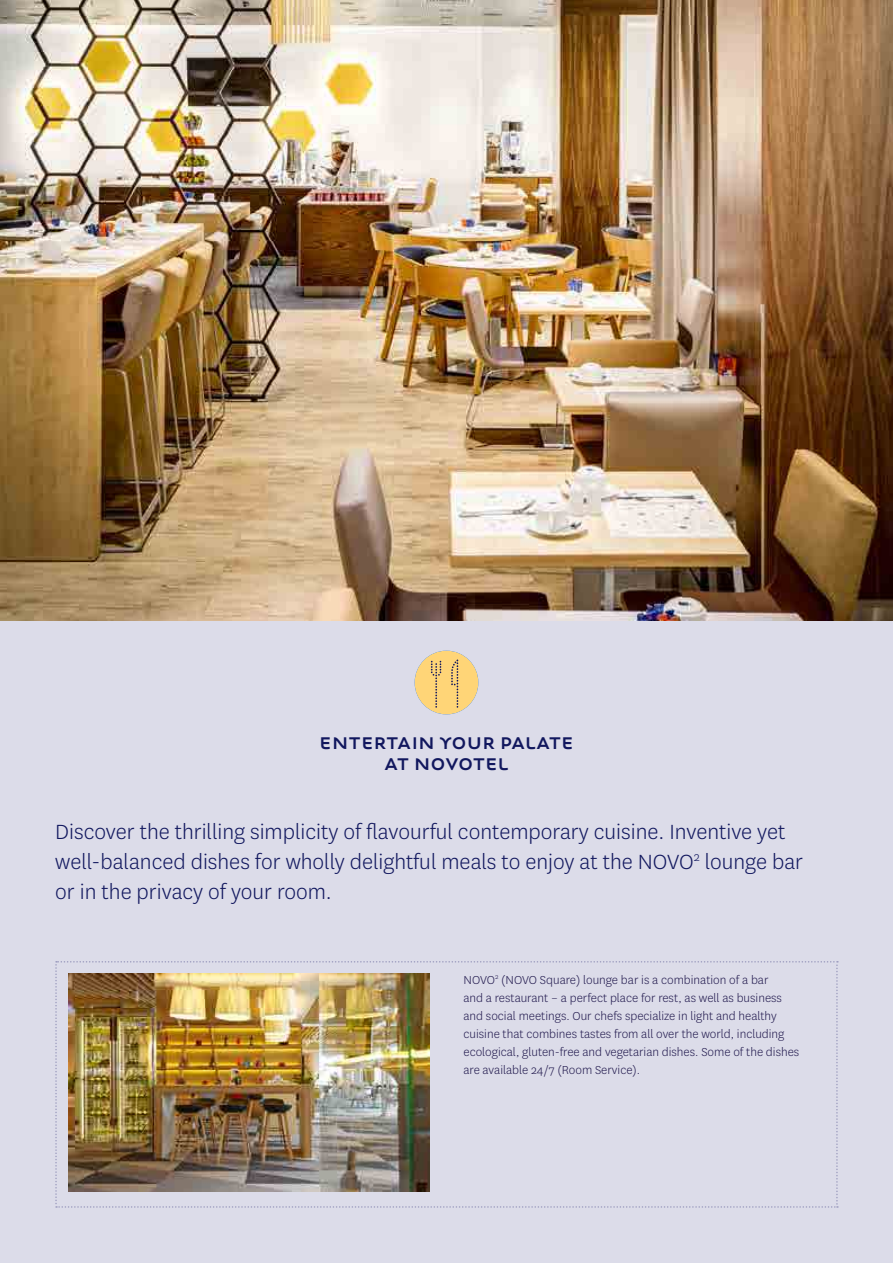
<style>
.page{position:relative;width:893px;height:1263px;background:#fff}
.page>*{position:absolute;margin:0;border:0;box-sizing:border-box;transform-origin:0 0}
.t1{font:300 24px/30px "National";color:#11175e}
.t2{font:500 18px/21px "Novotype";color:#11175e;text-align:center}
.t3{font:300 13.5px/18px "National";color:#231b4f}
</style>
<div class="page">
<div style="left:0;top:621px;width:893px;height:642px;background:#dcdce9"></div>
<svg style="left:55px;top:961px;width:783px;height:247px"></svg>
<img style="left:0;top:0;width:893px;height:621px">
<div style="left:415px;top:651px;width:63px;height:63px;background:#ffd577;border-radius:50%"></div>
<svg style="left:451px;top:659px;width:8px;height:49px"></svg>
<svg style="left:431px;top:662px;width:10px;height:46px"></svg>
<img style="left:68px;top:974px;width:361px;height:218px">
<h2 class="t2" style="left:319px;top:732px;width:256px">ENTERTAIN YOUR PALATE<br>AT NOVOTEL</h2>
<h1 class="t1" style="left:55px;top:816px;width:749px">Discover the thrilling simplicity of flavourful contemporary cuisine. Inventive yet well-balanced dishes for wholly delightful meals to enjoy at the NOVO<sup>2</sup> lounge bar or in the privacy of your room.</h1>
<p class="t3" style="left:463px;top:970px;width:337px">NOVO<sup>2</sup> (NOVO Square) lounge bar is a combination of a bar<br>and a restaurant – a perfect place for rest, as well as business and social meetings. Our chefs specialize in light and healthy cuisine that combines tastes from all over the world, including ecological, gluten-free and vegetarian dishes. Some of the dishes are available 24/7 (Room Service).</p>
</div>
